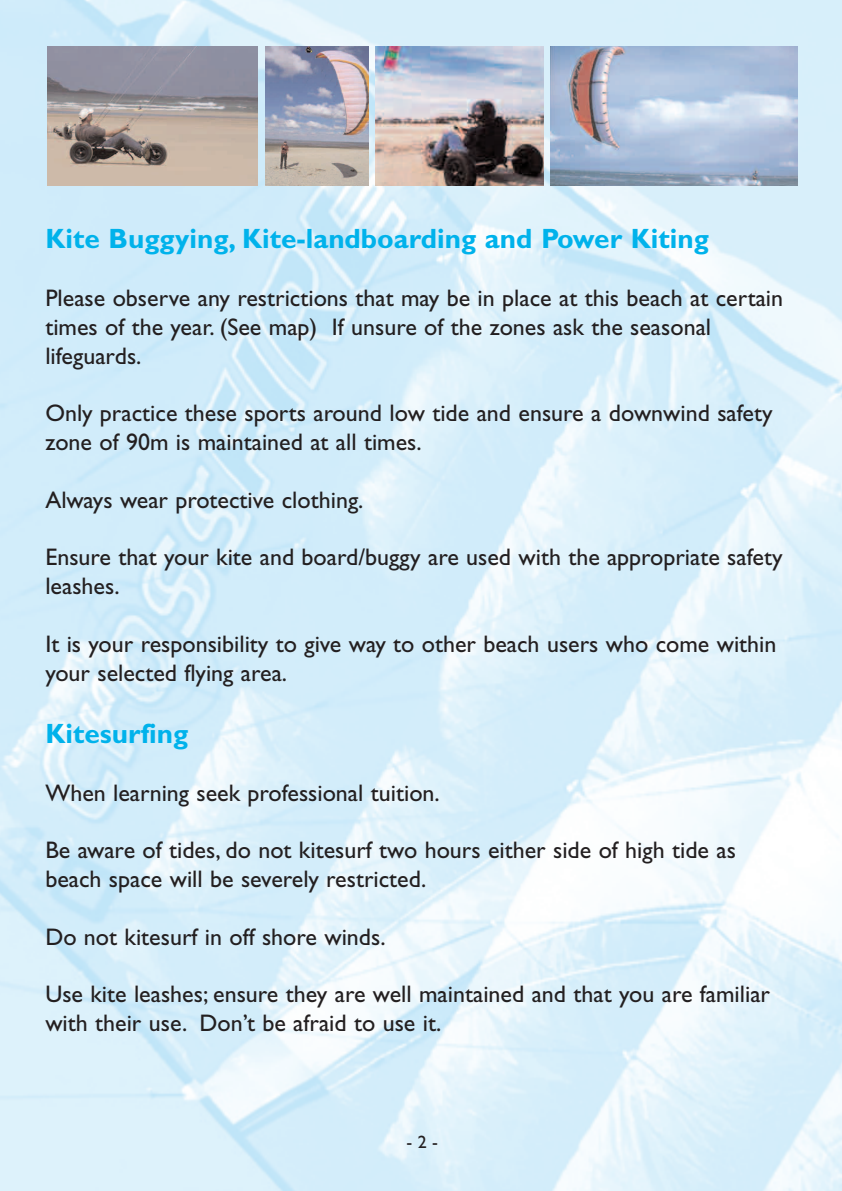
<style>
.page{position:relative;width:842px;height:1191px;background:#fff}
.page>*{position:absolute;margin:0;border:0;box-sizing:border-box;transform-origin:0 0}
.t1{font:700 28px "Gill Sans";color:#00b2eb}
.t2{font:24px/28.8px "Gill Sans";color:#231f20}
.t3{font:18px "Gill Sans";color:#231f20}
</style>
<div class="page">
<img style="left:0;top:0;width:842px;height:1191px">
<img style="left:47px;top:47px;width:211px;height:139px">
<img style="left:550px;top:47px;width:248px;height:139px">
<img style="left:376px;top:47px;width:167px;height:139px">
<img style="left:265px;top:47px;width:103px;height:139px">
<p class="t1" style="left:45px;top:228px;width:665px">Kite Buggying, Kite-landboarding and Power Kiting</p>
<p class="t2" style="left:45px;top:286px;width:739px">Please observe any restrictions that may be in place at this beach at certain times of the year. (See map) If unsure of the zones ask the seasonal lifeguards.</p>
<p class="t2" style="left:45px;top:401px;width:729px">Only practice these sports around low tide and ensure a downwind safety zone of 90m is maintained at all times.</p>
<p class="t2" style="left:45px;top:487px;width:320px">Always wear protective clothing.</p>
<p class="t2" style="left:45px;top:545px;width:739px">Ensure that your kite and board/buggy are used with the appropriate safety leashes.</p>
<p class="t2" style="left:45px;top:631px;width:733px">It is your responsibility to give way to other beach users who come within your selected flying area.</p>
<p class="t1" style="left:45px;top:722px;width:144px">Kitesurfing</p>
<p class="t2" style="left:45px;top:780px;width:396px">When learning seek professional tuition.</p>
<p class="t2" style="left:45px;top:838px;width:692px">Be aware of tides, do not kitesurf two hours either side of high tide as beach space will be severely restricted.</p>
<p class="t2" style="left:45px;top:924px;width:342px">Do not kitesurf in off shore winds.</p>
<p class="t2" style="left:45px;top:982px;width:726px">Use kite leashes; ensure they are well maintained and that you are familiar with their use. Don’t be afraid to use it.</p>
<p class="t3" style="left:406px;top:1135px;width:33px">- 2 -</p>
</div>
